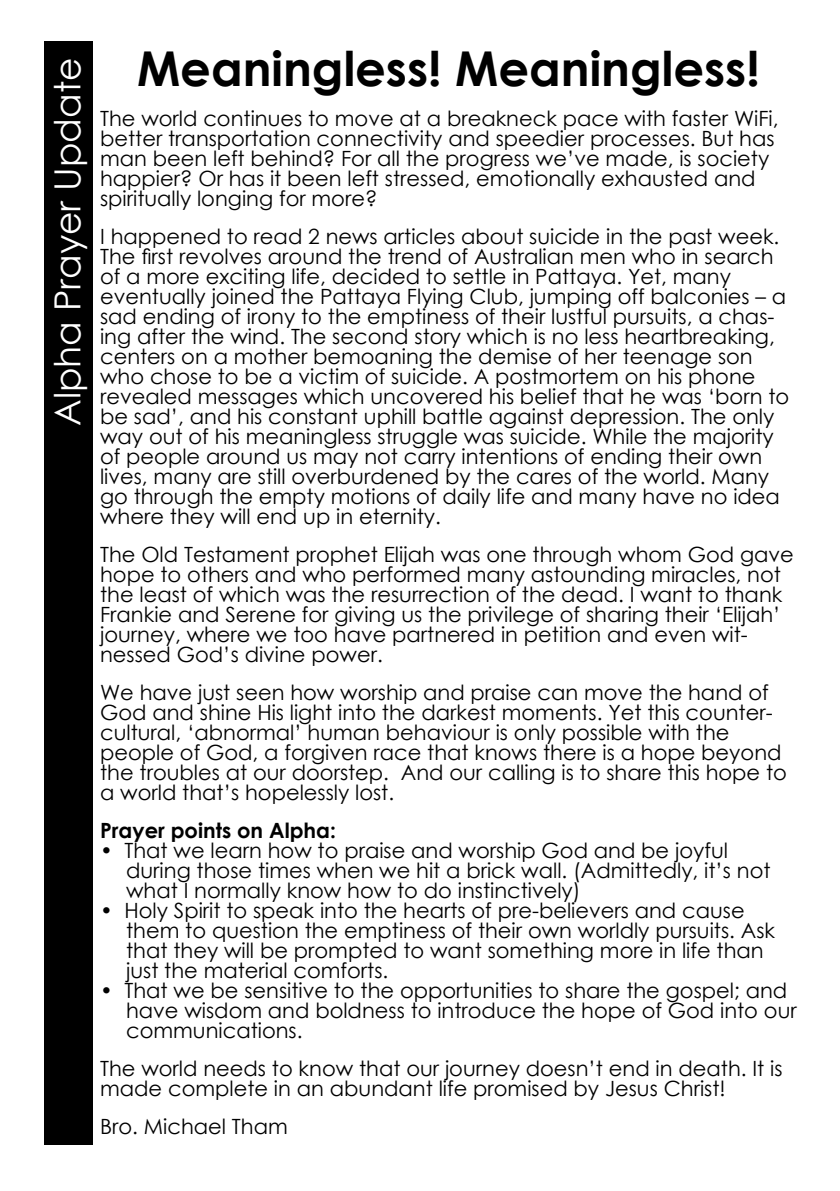
<style>
.page{position:relative;width:840px;height:1191px;background:#fff}
.page>*{position:absolute;margin:0;border:0;box-sizing:border-box;transform-origin:0 0}
.t1{font:700 48px "Century Gothic";color:#000}
.t2{font:36px "Century Gothic";color:#fff}
.t3{font:21px/20px "Century Gothic";color:#000}
.t4{font:700 21px "Century Gothic";color:#000}
</style>
<div class="page">
<div style="left:44px;top:42px;width:48px;height:1103px;background:#000"></div>
<h2 class="t2" style="left:42px;top:426px;width:370px;rotate:-90deg">Alpha Prayer Update</h2>
<h1 class="t1" style="left:137px;top:32px;width:624px">Meaningless! Meaningless!</h1>
<p class="t3" style="left:100px;top:108px;width:679px">The world continues to move at a breakneck pace with faster WiFi, better transportation connectivity and speedier processes. But has man been left behind? For all the progress we’ve made, is society happier? Or has it been left stressed, emotionally exhausted and spiritually longing for more?</p>
<p class="t3" style="left:100px;top:226px;width:690px">I happened to read 2 news articles about suicide in the past week.<br>The first revolves around the trend of Australian men who in search of a more exciting life, decided to settle in Pattaya. Yet, many eventually joined the Pattaya Flying Club, jumping off balconies – a sad ending of irony to the emptiness of their lustful pursuits, a chas&shy;ing after the wind. The second story which is no less heartbreaking, centers on a mother bemoaning the demise of her teenage son who chose to be a victim of suicide. A postmortem on his phone revealed messages which uncovered his belief that he was ‘born to be sad’, and his constant uphill battle against depression. The only way out of his meaningless struggle was suicide. While the majority of people around us may not carry intentions of ending their own lives, many are still overburdened by the cares of the world. Many go through the empty motions of daily life and many have no idea where they will end up in eternity.</p>
<p class="t3" style="left:100px;top:544px;width:695px">The Old Testament prophet Elijah was one through whom God gave hope to others and who performed many astounding miracles, not the least of which was the resurrection of the dead. I want to thank Frankie and Serene for giving us the privilege of sharing their ‘Elijah’ journey, where we too have partnered in petition and even wit&shy;nessed God’s divine power.</p>
<p class="t3" style="left:100px;top:682px;width:688px">We have just seen how worship and praise can move the hand of God and shine His light into the darkest moments. Yet this counter&shy;cultural, ‘abnormal’ human behaviour is only possible with the people of God, a forgiven race that knows there is a hope beyond the troubles at our doorstep. And our calling is to share this hope to a world that’s hopelessly lost.</p>
<p class="t4" style="left:100px;top:814px;width:237px">Prayer points on Alpha:</p>
<p class="t3" style="left:126px;top:840px;width:645px;text-indent:-26px">• That we learn how to praise and worship God and be joyful during those times when we hit a brick wall. (Admittedly, it’s not what I normally know how to do instinctively)</p>
<p class="t3" style="left:126px;top:900px;width:650px;text-indent:-26px">• Holy Spirit to speak into the hearts of pre-believers and cause them to question the emptiness of their own worldly pursuits. Ask that they will be prompted to want something more in life than just the material comforts.</p>
<p class="t3" style="left:126px;top:980px;width:671px;text-indent:-26px">• That we be sensitive to the opportunities to share the gospel; and have wisdom and boldness to introduce the hope of God into our communications.</p>
<p class="t3" style="left:100px;top:1058px;width:683px">The world needs to know that our journey doesn’t end in death. It is made complete in an abundant life promised by Jesus Christ!</p>
<p class="t3" style="left:100px;top:1116px;width:189px">Bro. Michael Tham</p>
</div>
